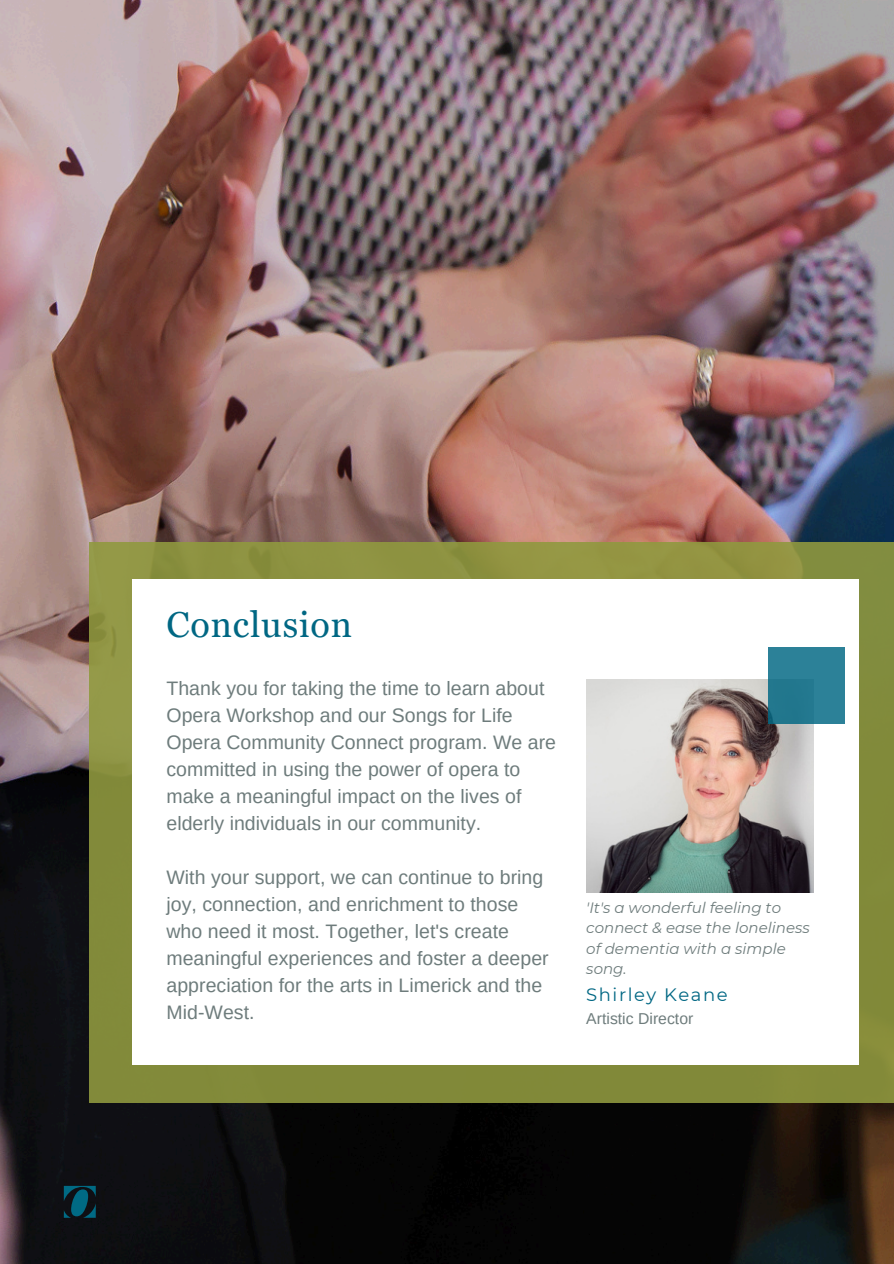
<style>
.page{position:relative;width:894px;height:1264px;background:#fff}
.page>*{position:absolute;margin:0;border:0;box-sizing:border-box;transform-origin:0 0}
.t1{font:36px "Georgia Pro";letter-spacing:.025em;color:#006783}
.t2{font:19.5px/27px "Arimo";color:#6e7c7c}
.t3{font:18px "Montserrat";letter-spacing:.085em;color:#006783}
.t4{font:15.75px "Arimo";color:#6e7c7c}
.t5{font:italic 15px/20.2px "Montserrat";color:#6e7c7c}
</style>
<div class="page">
<img style="left:0;top:0;width:893px;height:1263px">
<div style="left:89px;top:542px;width:804px;height:560px;background:linear-gradient(to right,#888f3e,#888d3d)"></div>
<div style="left:132px;top:579px;width:727px;height:486px;background:#fff"></div>
<img style="left:586px;top:680px;width:227px;height:212px">
<div style="left:768px;top:647px;width:76px;height:76px;background:#2c8198"></div>
<svg style="left:64px;top:1185px;width:32px;height:32px"></svg>
<p class="t1" style="left:166px;top:604px;width:187px">Conclusion</p>
<h1 class="t2" style="left:166px;top:674px;width:391px">Thank you for taking the time to learn about Opera Workshop and our Songs for Life Opera Community Connect program. We are committed in using the power of opera to make a meaningful impact on the lives of elderly individuals in our community.</h1>
<h2 class="t2" style="left:166px;top:863px;width:383px">With your support, we can continue to bring joy, connection, and enrichment to those who need it most. Together, let's create meaningful experiences and foster a deeper appreciation for the arts in Limerick and the Mid-West.</h2>
<p class="t5" style="left:586px;top:897px;width:225px">'It's a wonderful feeling to connect &amp; ease the loneliness of dementia with a simple song.</p>
<h2 class="t3" style="left:586px;top:983px;width:143px">Shirley Keane</h2>
<p class="t4" style="left:586px;top:1009px;width:109px">Artistic Director</p>
</div>
